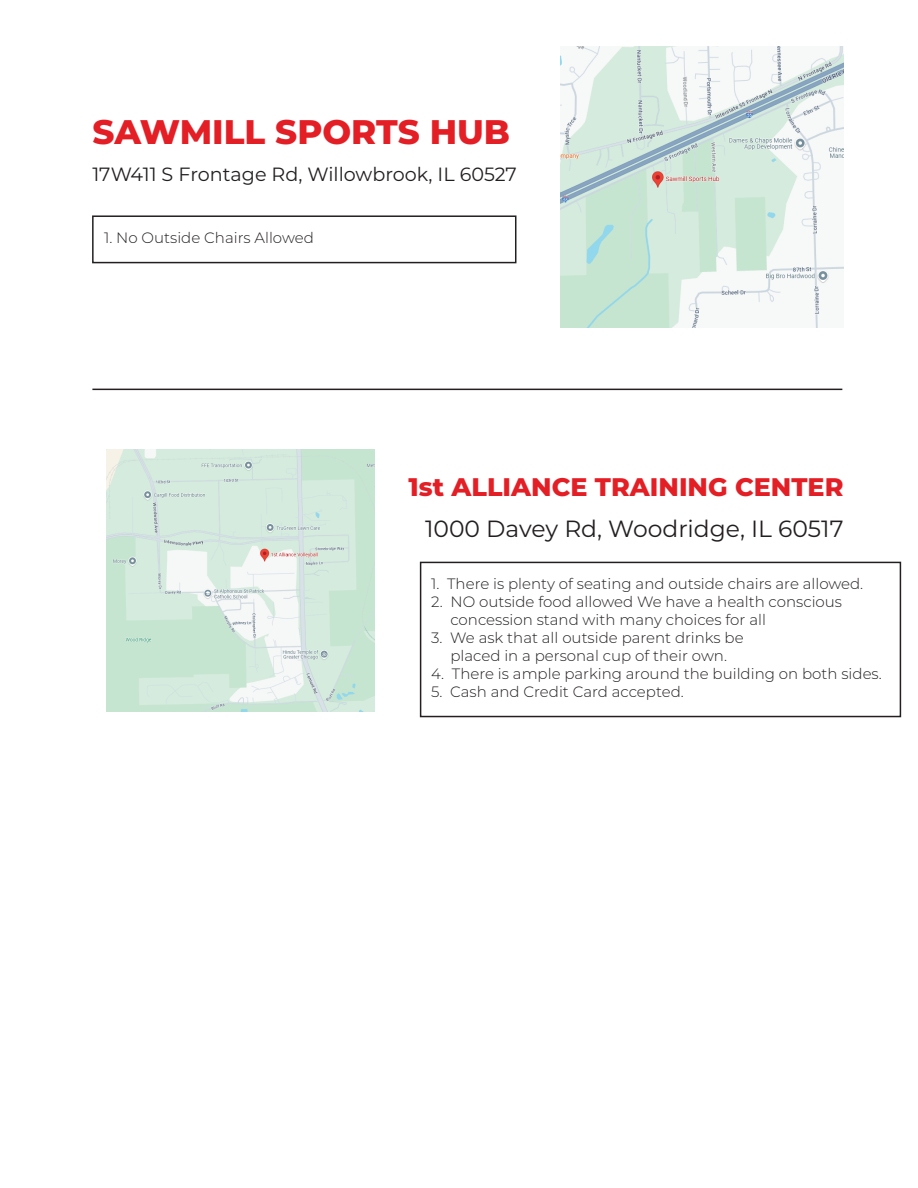
<style>
.page{position:relative;width:918px;height:1188px;background:#fff}
.page>*{position:absolute;margin:0;border:0;box-sizing:border-box;transform-origin:0 0}
.t1{font:800 34.05px "Montserrat";color:#e41e25}
.t2{font:800 25.5px "Montserrat";color:#e41e25}
.t3{font:23.4px "Montserrat";color:#231f20}
.t4{font:19.2px "Montserrat";color:#231f20}
.t5{font:300 15px/18px "Montserrat";color:#231f20}
</style>
<div class="page">
<div style="left:92px;top:215px;width:424px;height:48px;border:2px solid #231f20"></div>
<img style="left:561px;top:47px;width:283px;height:280px">
<div style="left:420px;top:562px;width:481px;height:155px;border:2px solid #231f20"></div>
<img style="left:106px;top:449px;width:269px;height:263px">
<hr style="left:92px;top:389px;width:750px;height:1px;background:#231f20">
<h1 class="t1" style="left:92px;top:107px;width:419px">SAWMILL SPORTS HUB</h1>
<p class="t4" style="left:92px;top:161px;width:426px">17W411 S Frontage Rd, Willowbrook, IL 60527</p>
<p class="t5" style="left:104px;top:228px;width:211px">1. No Outside Chairs Allowed</p>
<h2 class="t2" style="left:409px;top:469px;width:436px">1st ALLIANCE TRAINING CENTER</h2>
<h3 class="t3" style="left:425px;top:513px;width:420px">1000 Davey Rd, Woodridge, IL 60517</h3>
<p class="t5" style="left:431px;top:574px;width:434px">1. There is plenty of seating and outside chairs are allowed.</p>
<p class="t5" style="left:450px;top:592px;width:393px;text-indent:-19px">2. NO outside food allowed We have a health conscious concession stand with many choices for all</p>
<p class="t5" style="left:431px;top:628px;width:314px;text-align:center">3. We ask that all outside parent drinks be placed in a personal cup of their own.</p>
<p class="t5" style="left:431px;top:664px;width:452px">4. There is ample parking around the building on both sides.</p>
<p class="t5" style="left:431px;top:682px;width:254px">5. Cash and Credit Card accepted.</p>
</div>
